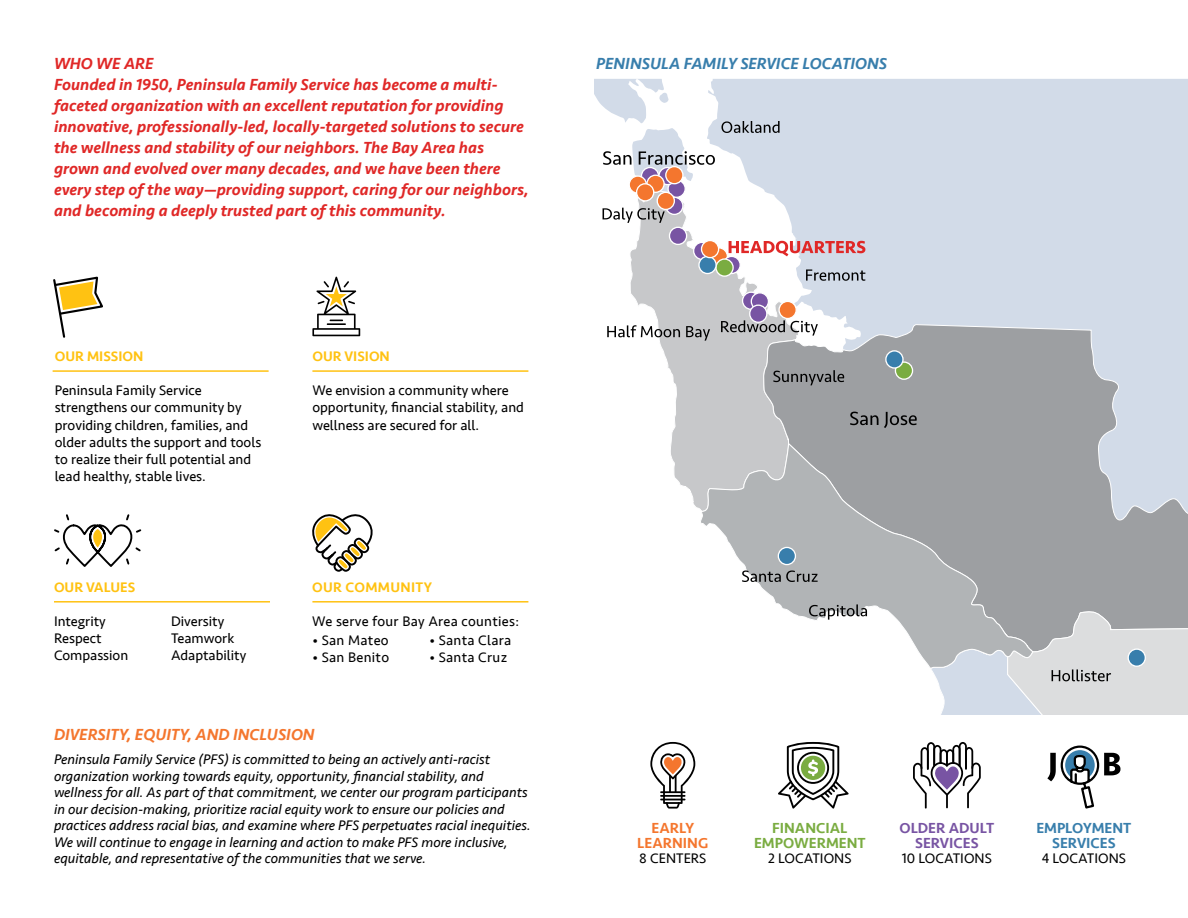
<style>
.page{position:relative;width:1188px;height:918px;background:#fff}
.page>*{position:absolute;margin:0;border:0;box-sizing:border-box;transform-origin:0 0}
.t1{font:italic 500 16.5px/21px "Seravek";color:#e02827}
.t2{font:italic 500 16.5px "Seravek";color:#387eac}
.t3{font:italic 500 16.5px "Seravek";color:#f4762e}
.t4{font:500 15px/15px "Seravek";color:#7aac41;text-align:center}
.t5{font:500 15px/15px "Seravek";color:#7854a3;text-align:center}
.t6{font:500 15px/15px "Seravek";color:#387eac;text-align:center}
.t7{font:500 15px/15px "Seravek";color:#f4762e;text-align:center}
.t8{font:italic 14.25px/16.5px "Seravek";color:#000}
.t9{font:14.25px/17.1px "Seravek";color:#000}
.t10{font:14.25px "Seravek";letter-spacing:.02em;color:#000}
.t11{font:500 14.25px "Seravek";color:#ffc212}
.t12{font:500 14.25px "Seravek";letter-spacing:.02em;color:#ffc212}
</style>
<div class="page">
<svg style="left:53px;top:276px;width:50px;height:62px"></svg>
<hr style="left:53px;top:370px;width:216px;height:2px;background:#ffc212">
<svg style="left:312px;top:277px;width:48px;height:59px"></svg>
<hr style="left:312px;top:370px;width:216px;height:2px;background:#ffc212">
<svg style="left:312px;top:514px;width:61px;height:58px"></svg>
<hr style="left:312px;top:601px;width:216px;height:2px;background:#ffc212">
<svg style="left:54px;top:514px;width:88px;height:53px"></svg>
<hr style="left:54px;top:601px;width:216px;height:2px;background:#ffc212">
<svg style="left:594px;top:79px;width:594px;height:259px;background:#d7dfea"></svg>
<svg style="left:629px;top:187px;width:171px;height:299px"></svg>
<svg style="left:761px;top:325px;width:427px;height:286px;background:#adb1b7"></svg>
<svg style="left:683px;top:403px;width:351px;height:252px"></svg>
<svg style="left:603px;top:151px;width:29px;height:14px"></svg>
<svg style="left:850px;top:412px;width:67px;height:16px"></svg>
<svg style="left:729px;top:241px;width:136px;height:15px"></svg>
<svg style="left:721px;top:121px;width:59px;height:12px"></svg>
<svg style="left:603px;top:208px;width:62px;height:15px"></svg>
<svg style="left:806px;top:269px;width:59px;height:12px"></svg>
<svg style="left:607px;top:325px;width:73px;height:12px"></svg>
<svg style="left:686px;top:326px;width:24px;height:15px"></svg>
<svg style="left:773px;top:370px;width:71px;height:15px"></svg>
<svg style="left:742px;top:570px;width:76px;height:12px"></svg>
<svg style="left:809px;top:604px;width:58px;height:16px"></svg>
<svg style="left:921px;top:611px;width:267px;height:104px;background:#cbced1"></svg>
<div style="left:895px;top:362px;width:18px;height:17px;background:#7aac41;border-radius:50%"></div>
<div style="left:895px;top:361px;width:18px;height:19px;border:1px solid #fff;border-radius:50%"></div>
<div style="left:886px;top:351px;width:17px;height:17px;background:#387eac;border-radius:50%"></div>
<div style="left:885px;top:350px;width:19px;height:19px;border:1px solid #fff;border-radius:50%"></div>
<div style="left:778px;top:547px;width:17px;height:18px;background:#387eac;border-radius:50%"></div>
<div style="left:778px;top:547px;width:18px;height:18px;border:1px solid #fff;border-radius:50%"></div>
<div style="left:779px;top:301px;width:17px;height:18px;background:#f4762e;border-radius:50%"></div>
<div style="left:778px;top:301px;width:19px;height:18px;border:1px solid #fff;border-radius:50%"></div>
<svg style="left:710px;top:248px;width:17px;height:17px"></svg>
<div style="left:710px;top:247px;width:18px;height:19px;border:1px solid #fff;border-radius:50%"></div>
<svg style="left:743px;top:292px;width:17px;height:17px"></svg>
<div style="left:742px;top:292px;width:18px;height:18px;border:1px solid #fff;border-radius:50%"></div>
<svg style="left:751px;top:293px;width:17px;height:17px"></svg>
<div style="left:751px;top:292px;width:18px;height:19px;border:1px solid #fff;border-radius:50%"></div>
<div style="left:750px;top:305px;width:17px;height:17px;background:#7854a3;border-radius:50%"></div>
<div style="left:749px;top:305px;width:18px;height:18px;border:1px solid #fff;border-radius:50%"></div>
<svg style="left:723px;top:256px;width:17px;height:18px"></svg>
<div style="left:722px;top:256px;width:19px;height:18px;border:1px solid #fff;border-radius:50%"></div>
<svg style="left:694px;top:242px;width:17px;height:17px"></svg>
<div style="left:693px;top:242px;width:18px;height:18px;border:1px solid #fff;border-radius:50%"></div>
<div style="left:669px;top:227px;width:18px;height:17px;background:#7854a3;border-radius:50%"></div>
<div style="left:669px;top:227px;width:18px;height:18px;border:1px solid #fff;border-radius:50%"></div>
<svg style="left:666px;top:197px;width:17px;height:17px"></svg>
<div style="left:665px;top:197px;width:19px;height:18px;border:1px solid #fff;border-radius:50%"></div>
<div style="left:668px;top:180px;width:17px;height:17px;background:#7854a3;border-radius:50%"></div>
<div style="left:667px;top:180px;width:19px;height:18px;border:1px solid #fff;border-radius:50%"></div>
<svg style="left:639px;top:151px;width:76px;height:36px"></svg>
<div style="left:657px;top:192px;width:17px;height:17px;background:#f4762e;border-radius:50%"></div>
<div style="left:657px;top:192px;width:18px;height:18px;border:1px solid #fff;border-radius:50%"></div>
<svg style="left:629px;top:176px;width:17px;height:17px"></svg>
<div style="left:629px;top:175px;width:18px;height:19px;border:1px solid #fff;border-radius:50%"></div>
<div style="left:647px;top:175px;width:17px;height:17px;background:#f4762e;border-radius:50%"></div>
<div style="left:646px;top:175px;width:19px;height:18px;border:1px solid #fff;border-radius:50%"></div>
<div style="left:666px;top:167px;width:17px;height:17px;background:#f4762e;border-radius:50%"></div>
<div style="left:665px;top:166px;width:19px;height:18px;border:1px solid #fff;border-radius:50%"></div>
<div style="left:637px;top:184px;width:17px;height:17px;background:#f4762e;border-radius:50%"></div>
<div style="left:636px;top:183px;width:18px;height:19px;border:1px solid #fff;border-radius:50%"></div>
<div style="left:1128px;top:649px;width:17px;height:17px;background:#387eac;border-radius:50%"></div>
<div style="left:1128px;top:648px;width:18px;height:19px;border:1px solid #fff;border-radius:50%"></div>
<div style="left:716px;top:259px;width:17px;height:17px;background:#7aac41;border-radius:50%"></div>
<div style="left:715px;top:258px;width:19px;height:19px;border:1px solid #fff;border-radius:50%"></div>
<svg style="left:721px;top:320px;width:64px;height:12px"></svg>
<svg style="left:791px;top:321px;width:27px;height:15px"></svg>
<svg style="left:683px;top:621px;width:40px;height:34px"></svg>
<svg style="left:699px;top:256px;width:17px;height:18px"></svg>
<div style="left:698px;top:256px;width:19px;height:18px;border:1px solid #fff;border-radius:50%"></div>
<div style="left:702px;top:241px;width:17px;height:17px;background:#f4762e;border-radius:50%"></div>
<div style="left:701px;top:240px;width:18px;height:18px;border:1px solid #fff;border-radius:50%"></div>
<svg style="left:650px;top:742px;width:45px;height:67px"></svg>
<svg style="left:778px;top:742px;width:71px;height:67px"></svg>
<svg style="left:913px;top:742px;width:68px;height:67px"></svg>
<svg style="left:1047px;top:745px;width:73px;height:64px"></svg>
<p class="t1" style="left:54px;top:53px;width:476px">WHO WE ARE<br>Founded in 1950, Peninsula Family Service has become a multi&shy;faceted organization with an excellent reputation for providing innovative, professionally-led, locally-targeted solutions to secure the wellness and stability of our neighbors. The Bay Area has grown and evolved over many decades, and we have been there every step of the way—providing support, caring for our neighbors, and becoming a deeply trusted part of this community.</p>
<p class="t11" style="left:55px;top:348px;width:90px">OUR MISSION</p>
<p class="t9" style="left:55px;top:382px;width:208px">Peninsula Family Service strengthens our community by providing children, families, and older adults the support and tools to realize their full potential and lead healthy, stable lives.</p>
<p class="t11" style="left:54px;top:578px;width:83px">OUR VALUES</p>
<p class="t9" style="left:54px;top:613px;width:76px">Integrity<br>Respect<br>Compassion</p>
<p class="t9" style="left:171px;top:613px;width:77px">Diversity<br>Teamwork<br>Adaptability</p>
<p class="t11" style="left:312px;top:348px;width:79px">OUR VISION</p>
<p class="t9" style="left:312px;top:382px;width:213px">We envision a community where opportunity, financial stability, and wellness are secured for all.</p>
<p class="t12" style="left:312px;top:578px;width:121px">OUR COMMUNITY</p>
<p class="t10" style="left:312px;top:610px;width:208px">We serve four Bay Area counties:</p>
<p class="t10" style="left:312px;top:629px;width:78px">• San Mateo</p>
<p class="t10" style="left:312px;top:646px;width:78px">• San Benito</p>
<p class="t10" style="left:429px;top:629px;width:83px">• Santa Clara</p>
<p class="t10" style="left:429px;top:646px;width:79px">• Santa Cruz</p>
<p class="t3" style="left:54px;top:724px;width:262px">DIVERSITY, EQUITY, AND INCLUSION</p>
<p class="t8" style="left:54px;top:751px;width:478px">Peninsula Family Service (PFS) is committed to being an actively anti-racist organization working towards equity, opportunity, financial stability, and wellness for all. As part of that commitment, we center our program participants in our decision-making, prioritize racial equity work to ensure our policies and practices address racial bias, and examine where PFS perpetuates racial inequities.<br>We will continue to engage in learning and action to make PFS more inclusive, equitable, and representative of the communities that we serve.</p>
<p class="t2" style="left:596px;top:54px;width:293px">PENINSULA FAMILY SERVICE LOCATIONS</p>
<p class="t7" style="left:637px;top:820px;width:73px">EARLY<br>LEARNING</p>
<p class="t9" style="left:639px;top:849px;width:69px">8 CENTERS</p>
<p class="t4" style="left:754px;top:820px;width:113px">FINANCIAL<br>EMPOWERMENT</p>
<p class="t9" style="left:768px;top:849px;width:85px">2 LOCATIONS</p>
<p class="t5" style="left:900px;top:820px;width:96px">OLDER ADULT<br>SERVICES</p>
<p class="t9" style="left:902px;top:849px;width:91px">10 LOCATIONS</p>
<p class="t6" style="left:1036px;top:820px;width:97px">EMPLOYMENT<br>SERVICES</p>
<p class="t9" style="left:1042px;top:849px;width:86px">4 LOCATIONS</p>
</div>
